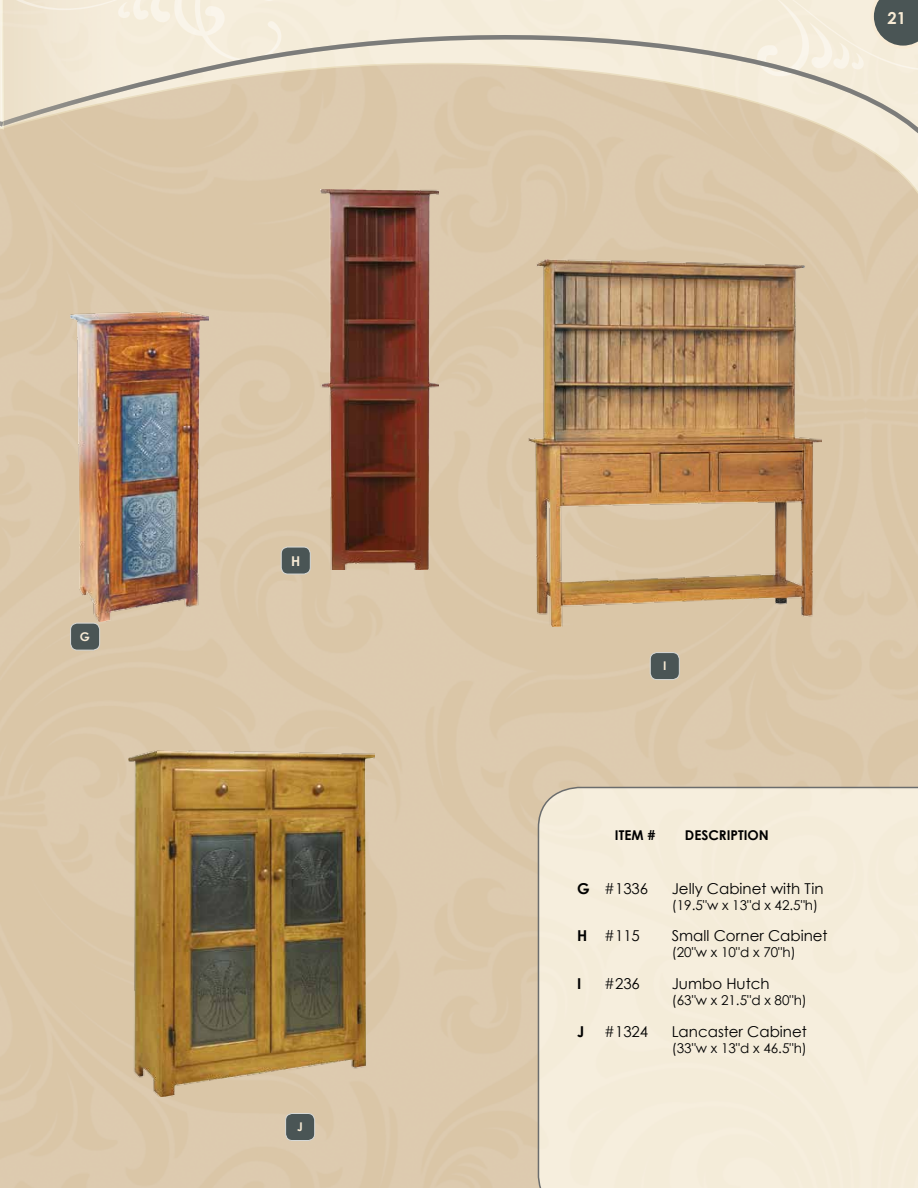
<style>
.page{position:relative;width:918px;height:1188px;background:#fff}
.page>*{position:absolute;margin:0;border:0;box-sizing:border-box;transform-origin:0 0}
.t1{font:700 16.5px "Century Gothic";color:#f8ebd5}
.t2{font:15px "Century Gothic";color:#000}
.t3{font:700 15px "Century Gothic";color:#000}
.t4{font:13.5px "Century Gothic";color:#000}
.t5{font:700 13.5px "Century Gothic";color:#000}
.t6{font:700 13.5px "Century Gothic";color:#f8ebd5}
.t7{font:700 12px "Century Gothic";color:#f8ebd5}
.s1{font-weight:700}
</style>
<div class="page">
<div style="left:0;top:227px;width:918px;height:961px;background:#dac7a9"></div>
<svg style="left:496px;top:0;width:422px;height:227px;background:#dfcdb2"></svg>
<svg style="left:496px;top:18px;width:422px;height:134px;background:#e4d7c0"></svg>
<svg style="left:0;top:0;width:496px;height:227px;background:#e2d3ba"></svg>
<img style="left:129px;top:750px;width:246px;height:346px">
<img style="left:70px;top:311px;width:138px;height:311px">
<img style="left:529px;top:260px;width:292px;height:367px">
<img style="left:321px;top:190px;width:118px;height:379px">
<svg style="left:538px;top:787px;width:380px;height:401px;background:#e7e0d0"></svg>
<div style="left:281px;top:547px;width:29px;height:27px;background:#4a5555;border-radius:7px"></div>
<div style="left:281px;top:547px;width:30px;height:27px;border:1px solid #d8dad8;border-radius:7px"></div>
<div style="left:286px;top:1114px;width:29px;height:27px;background:#4a5555;border-radius:7px"></div>
<div style="left:285px;top:1113px;width:30px;height:28px;border:1px solid #d8dad8;border-radius:7px"></div>
<div style="left:650px;top:653px;width:29px;height:27px;background:#4a5555;border-radius:7px"></div>
<div style="left:650px;top:652px;width:30px;height:28px;border:1px solid #d8dad8;border-radius:7px"></div>
<div style="left:71px;top:623px;width:29px;height:27px;background:#4a5555;border-radius:7px"></div>
<div style="left:70px;top:623px;width:30px;height:27px;border:1px solid #d8dad8;border-radius:7px"></div>
<svg style="left:745px;top:0;width:173px;height:78px;background:#dcd6c8"></svg>
<p class="t7" style="left:80px;top:629px;width:12px">G</p>
<p class="t6" style="left:291px;top:552px;width:11px">H</p>
<p class="t7" style="left:297px;top:1119px;width:7px">J</p>
<p class="t1" style="left:888px;top:8px;width:20px">21</p>
<p class="t7" style="left:663px;top:658px;width:5px">I</p>
<p class="t5" style="left:615px;top:827px;width:42px">ITEM #</p>
<p class="t5" style="left:685px;top:827px;width:85px">DESCRIPTION</p>
<p class="t2" style="left:577px;top:879px;width:73px"><span class="s1">G</span> #1336</p>
<p class="t2" style="left:672px;top:879px;width:153px">Jelly Cabinet with Tin</p>
<p class="t4" style="left:672px;top:897px;width:148px">(19.5"w x 13"d x 42.5"h)</p>
<p class="t2" style="left:577px;top:927px;width:64px"><span class="s1">H</span> #115</p>
<p class="t2" style="left:672px;top:927px;width:158px">Small Corner Cabinet</p>
<p class="t4" style="left:672px;top:944px;width:125px">(20"w x 10"d x 70"h)</p>
<p class="t3" style="left:577px;top:974px;width:6px">I</p>
<p class="t2" style="left:604px;top:974px;width:37px">#236</p>
<p class="t2" style="left:672px;top:974px;width:99px">Jumbo Hutch</p>
<p class="t4" style="left:672px;top:992px;width:137px">(63"w x 21.5"d x 80"h)</p>
<p class="t3" style="left:577px;top:1022px;width:9px">J</p>
<p class="t2" style="left:604px;top:1022px;width:46px">#1324</p>
<p class="t2" style="left:672px;top:1022px;width:137px">Lancaster Cabinet</p>
<p class="t4" style="left:672px;top:1040px;width:137px">(33"w x 13"d x 46.5"h)</p>
</div>
